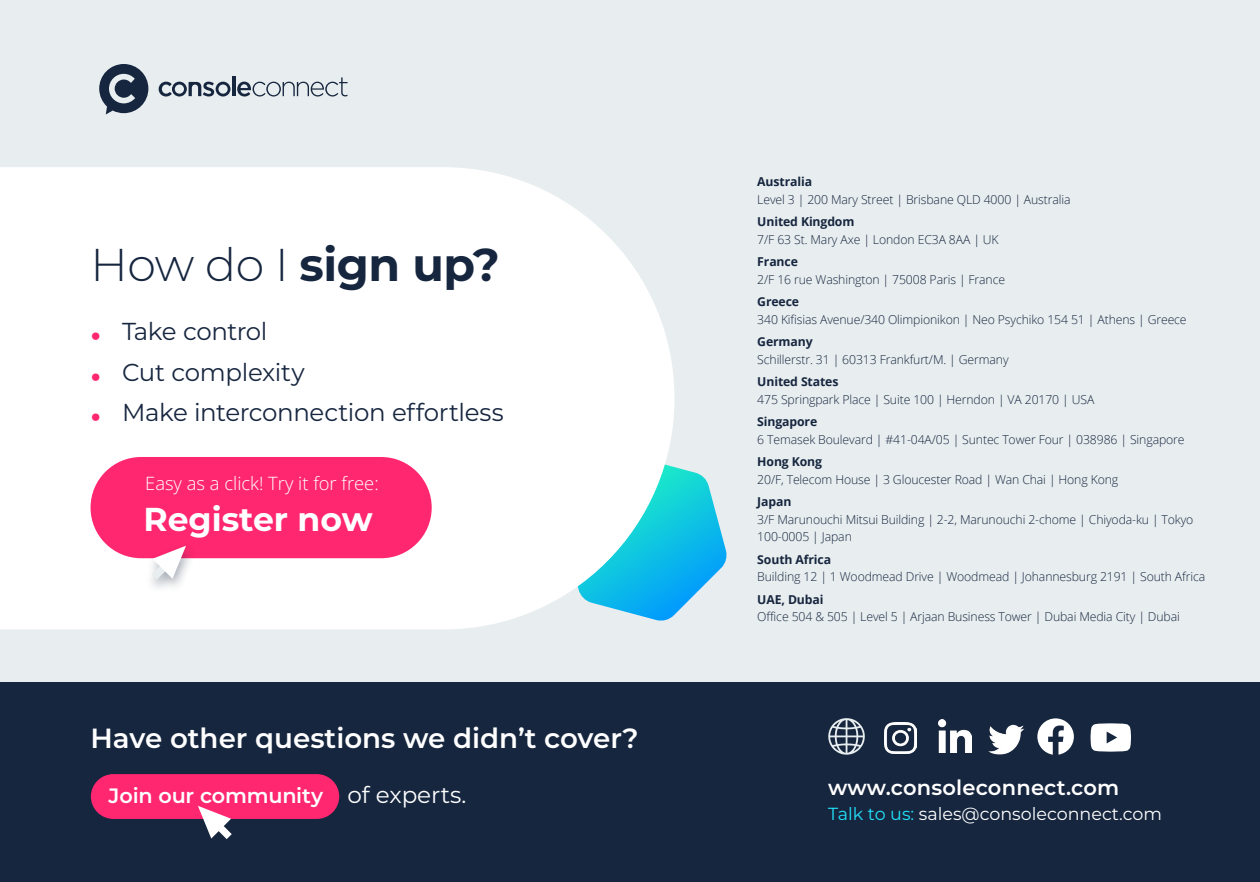
<style>
.page{position:relative;width:1260px;height:882px;background:#e8edef}
.page>*{position:absolute;margin:0;border:0;box-sizing:border-box;transform-origin:0 0}
.t1{font:700 45.85px "Montserrat";letter-spacing:-.01em;color:#16263f}
.t2{font:700 33.07px "Montserrat";color:#fff}
.t3{font:600 27.65px "Montserrat";color:#fff}
.t4{font:24.5px/40.2px "Montserrat";letter-spacing:-.015em;color:#16263f}
.t5{font:600 21px "Montserrat";letter-spacing:.01em;color:#fff}
.t6{font:600 20.82px "Montserrat";letter-spacing:-.01em;color:#fff}
.t7{font:18.38px "Open Sans";color:#fff}
.t8{font:17.5px "Montserrat";color:#fff}
.t9{font:300 12.25px/17.5px "Open Sans";letter-spacing:-.01em;color:#16263f}
.t10{font:700 12.25px "Open Sans";letter-spacing:-.01em;color:#16263f}
.s1{font-weight:300}
.s2{color:#ff276f}
.s3{font-weight:400;font-size:23.1px}
.s4{color:#23e0f9}
</style>
<div class="page">
<svg style="left:99px;top:64px;width:49px;height:50px"></svg>
<hr style="left:232px;top:77px;width:3px;height:19px;background:#16263f">
<svg style="left:237px;top:77px;width:111px;height:20px"></svg>
<svg style="left:159px;top:82px;width:71px;height:15px"></svg>
<svg style="left:674px;top:467px;width:53px;height:148px"></svg>
<svg style="left:0;top:167px;width:674px;height:462px;fill:#fff"></svg>
<div style="left:91px;top:457px;width:341px;height:101px;background:#ff276f;border-radius:51px"></div>
<div style="left:145px;top:542px;width:52px;height:52px;background:#16263f;opacity:.38"></div>
<svg style="left:152px;top:546px;width:34px;height:33px"></svg>
<div style="left:0;top:683px;width:1260px;height:199px;background:#16263f"></div>
<svg style="left:828px;top:718px;width:37px;height:37px"></svg>
<svg style="left:1037px;top:718px;width:37px;height:37px"></svg>
<img style="left:885px;top:722px;width:31px;height:32px">
<img style="left:938px;top:719px;width:34px;height:33px">
<img style="left:988px;top:724px;width:37px;height:31px">
<div style="left:91px;top:774px;width:248px;height:45px;background:#ff276f;border-radius:22px"></div>
<svg style="left:198px;top:806px;width:34px;height:33px"></svg>
<svg style="left:1091px;top:723px;width:40px;height:29px"></svg>
<h1 class="t1" style="left:91px;top:231px;width:411px"><span class="s1">How do I</span> sign up?</h1>
<h3 class="t4" style="left:91px;top:311px;width:415px"><span class="s2">⚫</span> Take control<br><span class="s2">⚫</span> Cut complexity<br><span class="s2">⚫</span> Make interconnection effortless</h3>
<h3 class="t7" style="left:145px;top:471px;width:235px">Easy as a click! Try it for free:</h3>
<h2 class="t2" style="left:143px;top:496px;width:231px">Register now</h2>
<h3 class="t3" style="left:91px;top:719px;width:549px">Have other questions we didn’t cover?</h3>
<h3 class="t6" style="left:109px;top:781px;width:359px">Join our community <span class="s3">of experts.</span></h3>
<p class="t10" style="left:757px;top:173px;width:56px">Australia</p>
<p class="t9" style="left:757px;top:190px;width:315px">Level 3 | 200 Mary Street | Brisbane QLD 4000 | Australia</p>
<p class="t10" style="left:757px;top:213px;width:99px">United Kingdom</p>
<p class="t9" style="left:757px;top:230px;width:243px">7/F 63 St. Mary Axe | London EC3A 8AA | UK</p>
<p class="t10" style="left:757px;top:253px;width:42px">France</p>
<p class="t9" style="left:757px;top:270px;width:249px">2/F 16 rue Washington | 75008 Paris | France</p>
<p class="t10" style="left:757px;top:293px;width:43px">Greece</p>
<p class="t9" style="left:757px;top:310px;width:431px">340 Kifisias Avenue/340 Olimpionikon | Neo Psychiko 154 51 | Athens | Greece</p>
<p class="t10" style="left:757px;top:333px;width:57px">Germany</p>
<p class="t9" style="left:757px;top:350px;width:253px">Schillerstr. 31 | 60313 Frankfurt/M. | Germany</p>
<p class="t10" style="left:757px;top:373px;width:83px">United States</p>
<p class="t9" style="left:757px;top:390px;width:339px">475 Springpark Place | Suite 100 | Herndon | VA 20170 | USA</p>
<p class="t10" style="left:757px;top:413px;width:62px">Singapore</p>
<p class="t9" style="left:757px;top:430px;width:429px">6 Temasek Boulevard | #41-04A/05 | Suntec Tower Four | 038986 | Singapore</p>
<p class="t10" style="left:757px;top:453px;width:66px">Hong Kong</p>
<p class="t9" style="left:757px;top:470px;width:363px">20/F, Telecom House | 3 Gloucester Road | Wan Chai | Hong Kong</p>
<p class="t10" style="left:757px;top:493px;width:36px">Japan</p>
<p class="t9" style="left:757px;top:510px;width:438px">3/F Marunouchi Mitsui Building | 2-2, Marunouchi 2-chome | Chiyoda-ku | Tokyo<br>100-0005 | Japan</p>
<p class="t10" style="left:757px;top:551px;width:75px">South Africa</p>
<p class="t9" style="left:757px;top:568px;width:449px">Building 12 | 1 Woodmead Drive | Woodmead | Johannesburg 2191 | South Africa</p>
<p class="t10" style="left:757px;top:591px;width:68px">UAE, Dubai</p>
<p class="t9" style="left:757px;top:608px;width:424px">Office 504 &amp; 505 | Level 5 | Arjaan Business Tower | Dubai Media City | Dubai</p>
<h3 class="t5" style="left:828px;top:773px;width:293px">www.consoleconnect.com</h3>
<h3 class="t8" style="left:828px;top:801px;width:335px"><span class="s4">Talk to us:</span> sales@consoleconnect.com</h3>
</div>
